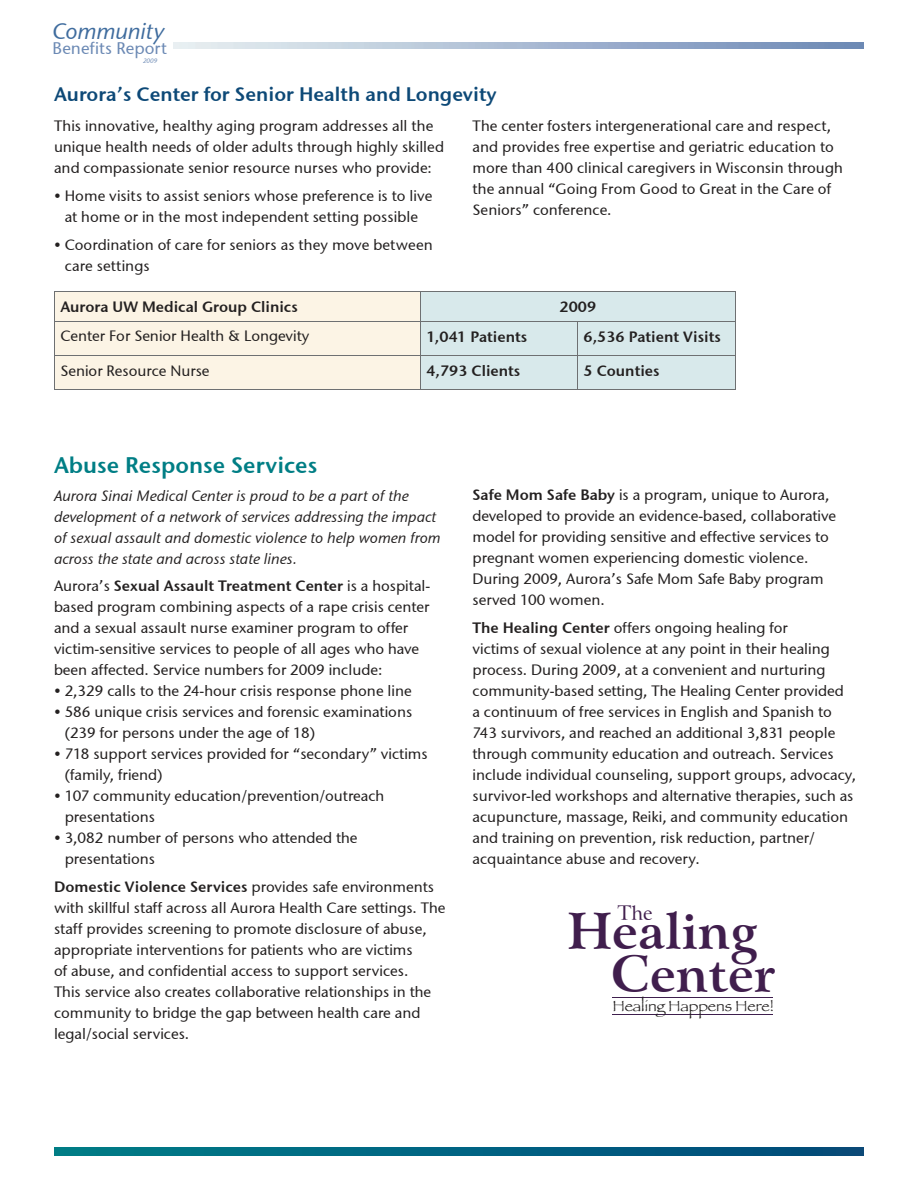
<style>
.page{position:relative;width:918px;height:1188px;background:#fff}
.page>*{position:absolute;margin:0;border:0;box-sizing:border-box;transform-origin:0 0}
.t1{font:700 49.65px "Arrus BT";color:#401e4d}
.t2{font:22.5px "Stone Sans Sem ITCTT Semi";color:#007e85}
.t3{font:italic 22.5px "Stone Sans ITCTT Medium";letter-spacing:-.005em;color:#3f6c9e}
.t4{font:19.8px "Arrus BT";color:#401e4d}
.t5{font:19.5px "Stone Sans Sem ITCTT Semi";color:#0d4977}
.t6{font:16.8px "Stone Sans ITCTT Medium";letter-spacing:.005em;color:#6b89b4}
.t7{font:15.6px "Papyrus Plain";color:#232020}
.t8{font:15px/21px "Stone Sans ITCTT Medium";color:#232020}
.t9{font:15px "Stone Sans Sem ITCTT Semi";color:#232020}
.t10{font:italic 15px/21px "Stone Sans ITCTT Medium";color:#232020}
.t11{font:italic 6.45px "Stone Sans ITCTT Medium";color:#6b89b4}
.s1{font-family:"Stone Sans ITCTT Medium"}
.s2{font-family:"Stone Sans Sem ITCTT Semi"}
</style>
<div class="page">
<svg style="left:54px;top:1148px;width:810px;height:8px;background:#006380"></svg>
<svg style="left:55px;top:292px;width:680px;height:97px;background:#ebeee7"></svg>
<hr style="left:54px;top:291px;width:366px;height:1px;background:#6e7072">
<hr style="left:54px;top:291px;width:1px;height:30px;background:#6e7072">
<hr style="left:420px;top:291px;width:158px;height:1px;background:#6e7072">
<hr style="left:420px;top:291px;width:1px;height:30px;background:#6e7072">
<hr style="left:578px;top:291px;width:158px;height:1px;background:#6e7072">
<hr style="left:735px;top:291px;width:1px;height:30px;background:#6e7072">
<hr style="left:54px;top:321px;width:366px;height:1px;background:#6e7072">
<hr style="left:54px;top:321px;width:1px;height:34px;background:#6e7072">
<hr style="left:420px;top:321px;width:158px;height:1px;background:#6e7072">
<hr style="left:420px;top:321px;width:1px;height:34px;background:#6e7072">
<hr style="left:578px;top:321px;width:158px;height:1px;background:#6e7072">
<hr style="left:577px;top:321px;width:1px;height:34px;background:#6e7072">
<hr style="left:735px;top:321px;width:1px;height:34px;background:#6e7072">
<hr style="left:54px;top:355px;width:366px;height:1px;background:#6e7072">
<hr style="left:54px;top:356px;width:1px;height:33px;background:#6e7072">
<hr style="left:420px;top:355px;width:158px;height:1px;background:#6e7072">
<hr style="left:420px;top:356px;width:1px;height:33px;background:#6e7072">
<hr style="left:578px;top:355px;width:158px;height:1px;background:#6e7072">
<hr style="left:577px;top:356px;width:1px;height:33px;background:#6e7072">
<hr style="left:735px;top:356px;width:1px;height:33px;background:#6e7072">
<hr style="left:54px;top:389px;width:366px;height:1px;background:#6e7072">
<hr style="left:420px;top:389px;width:158px;height:1px;background:#6e7072">
<hr style="left:578px;top:389px;width:158px;height:1px;background:#6e7072">
<hr style="left:613px;top:997px;width:160px;height:1px;background:#3e1f4d">
<hr style="left:613px;top:1014px;width:160px;height:1px;background:#3e1f4d">
<h2 class="t3" style="left:53px;top:18px;width:113px">Community</h2>
<p class="t6" style="left:53px;top:38px;width:116px">Benefits Report</p>
<p class="t11" style="left:143px;top:57px;width:16px">2009</p>
<h3 class="t5" style="left:54px;top:82px;width:444px">Aurora’s Center for Senior Health and Longevity</h3>
<p class="t8" style="left:54px;top:115px;width:392px">This innovative, healthy aging program addresses all the unique health needs of older adults through highly skilled and compassionate senior resource nurses who provide:</p>
<p class="t8" style="left:54px;top:185px;width:380px;text-align:center">• Home visits to assist seniors whose preference is to live at home or in the most independent setting possible</p>
<p class="t8" style="left:65px;top:234px;width:370px;text-indent:-11px">• Coordination of care for seniors as they move between care settings</p>
<p class="t8" style="left:472px;top:115px;width:372px">The center fosters intergenerational care and respect, and provides free expertise and geriatric education to more than 400 clinical caregivers in Wisconsin through the annual “Going From Good to Great in the Care of Seniors” conference.</p>
<p class="t9" style="left:60px;top:297px;width:239px">Aurora UW Medical Group Clinics</p>
<p class="t9" style="left:560px;top:297px;width:38px">2009</p>
<p class="t8" style="left:60px;top:326px;width:251px">Center For Senior Health &amp; Longevity</p>
<p class="t9" style="left:426px;top:327px;width:102px">1,041 Patients</p>
<p class="t9" style="left:584px;top:327px;width:139px">6,536 Patient Visits</p>
<p class="t8" style="left:60px;top:360px;width:151px">Senior Resource Nurse</p>
<p class="t9" style="left:426px;top:362px;width:95px">4,793 Clients</p>
<p class="t9" style="left:584px;top:362px;width:78px">5 Counties</p>
<h2 class="t2" style="left:54px;top:451px;width:265px">Abuse Response Services</h2>
<p class="t10" style="left:54px;top:485px;width:388px">Aurora Sinai Medical Center is proud to be a part of the development of a network of services addressing the impact of sexual assault and domestic violence to help women from across the state and across state lines.</p>
<p class="t9" style="left:54px;top:577px;width:378px"><span class="s1">Aurora’s</span> Sexual Assault Treatment Center <span class="s1">is a hospital-</span></p>
<p class="t8" style="left:54px;top:597px;width:377px">based program combining aspects of a rape crisis center and a sexual assault nurse examiner program to offer victim-sensitive services to people of all ages who have been affected. Service numbers for 2009 include:</p>
<p class="t8" style="left:54px;top:681px;width:359px">• 2,329 calls to the 24-hour crisis response phone line</p>
<p class="t8" style="left:65px;top:702px;width:349px;text-indent:-11px">• 586 unique crisis services and forensic examinations (239 for persons under the age of 18)</p>
<p class="t8" style="left:65px;top:744px;width:364px;text-indent:-11px">• 718 support services provided for “secondary” victims (family, friend)</p>
<p class="t8" style="left:65px;top:786px;width:321px;text-indent:-11px">• 107 community education/prevention/outreach presentations</p>
<p class="t8" style="left:65px;top:828px;width:294px;text-indent:-11px">• 3,082 number of persons who attended the presentations</p>
<p class="t9" style="left:54px;top:878px;width:382px">Domestic Violence Services <span class="s1">provides safe environments</span></p>
<p class="t8" style="left:54px;top:897px;width:393px">with skillful staff across all Aurora Health Care settings. The staff provides screening to promote disclosure of abuse, appropriate interventions for patients who are victims<br>of abuse, and confidential access to support services.<br>This service also creates collaborative relationships in the community to bridge the gap between health care and legal/social services.</p>
<p class="t8" style="left:472px;top:484px;width:365px"><span class="s2">Safe Mom Safe Baby</span> is a program, unique to Aurora, developed to provide an evidence-based, collaborative model for providing sensitive and effective services to pregnant women experiencing domestic violence.<br>During 2009, Aurora’s Safe Mom Safe Baby program served 100 women.</p>
<p class="t8" style="left:472px;top:617px;width:385px"><span class="s2">The Healing Center</span> offers ongoing healing for<br>victims of sexual violence at any point in their healing process. During 2009, at a convenient and nurturing community-based setting, The Healing Center provided<br>a continuum of free services in English and Spanish to 743 survivors, and reached an additional 3,831 people through community education and outreach. Services include individual counseling, support groups, advocacy, survivor-led workshops and alternative therapies, such as acupuncture, massage, Reiki, and community education and training on prevention, risk reduction, partner/ acquaintance abuse and recovery.</p>
<h3 class="t4" style="left:617px;top:901px;width:37px">The</h3>
<h1 class="t1" style="left:611px;top:943px;width:166px">Center</h1>
<p class="t7" style="left:613px;top:996px;width:162px">Healing Happens Here!</p>
<h1 class="t1" style="left:567px;top:900px;width:191px">Healing</h1>
</div>
